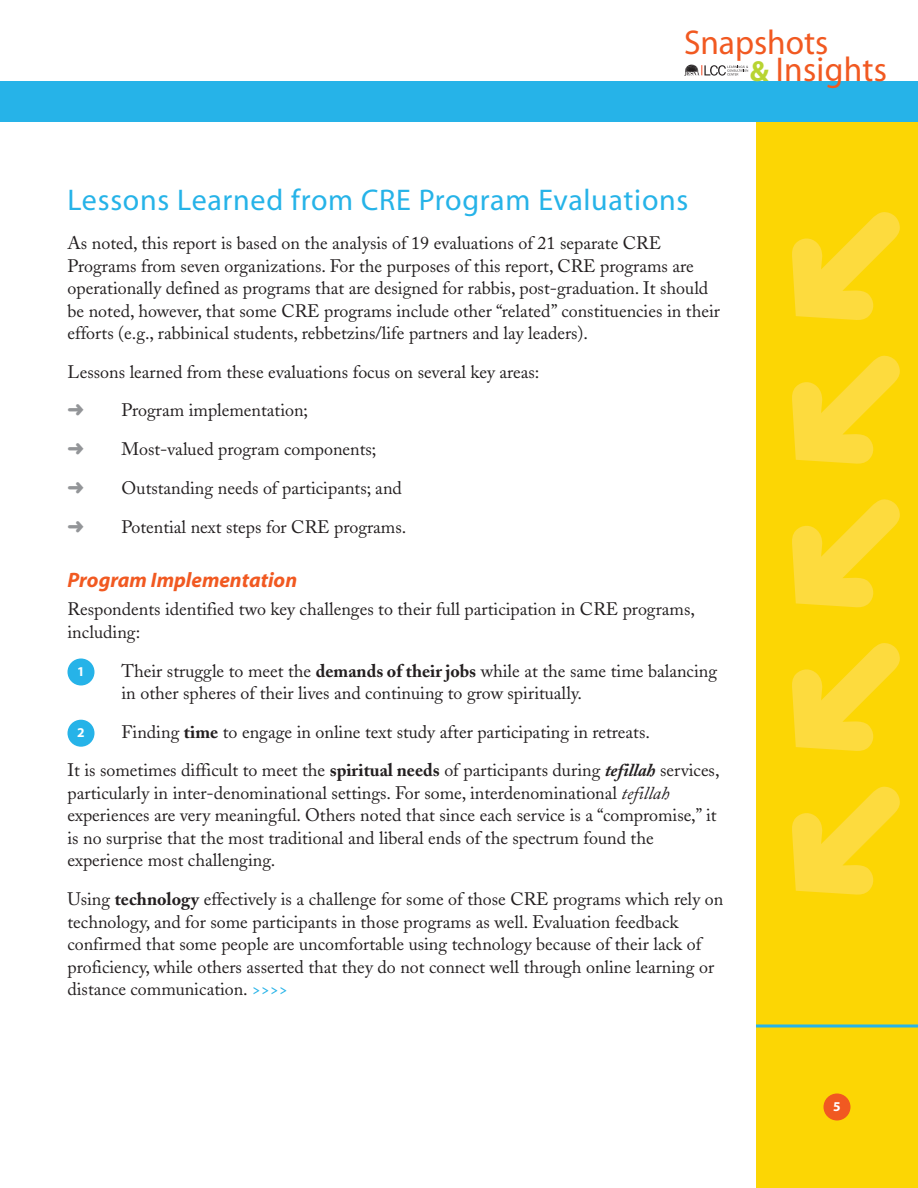
<style>
.page{position:relative;width:918px;height:1188px;background:#fff}
.page>*{position:absolute;margin:0;border:0;box-sizing:border-box;transform-origin:0 0}
.t1{font:34.5px/27px "Myriad";color:#f15921}
.t2{font:30px "Myriad";letter-spacing:.025em;color:#26b3e8}
.t3{font:italic 700 21px "Myriad";color:#f15921}
.t4{font:18px/22.5px "Adobe Caslon";color:#231f20}
.t5{font:700 13.5px "Myriad";color:#fff}
.s1{font-weight:700;font-size:29.1px;color:#b8d432}
.s2{font-weight:700}
.s3{font-weight:700;font-style:italic}
.s4{font-style:italic}
.s5{color:#26b3e8}
</style>
<div class="page">
<div style="left:756px;top:108px;width:162px;height:1080px;background:#fcd604"></div>
<div style="left:0;top:81px;width:918px;height:41px;background:#26b3e8"></div>
<div style="left:68px;top:720px;width:26px;height:27px;background:#26b3e8;border-radius:50%"></div>
<div style="left:68px;top:658px;width:26px;height:28px;background:#26b3e8;border-radius:50%"></div>
<svg style="left:684px;top:65px;width:64px;height:11px"></svg>
<div style="left:824px;top:1094px;width:26px;height:26px;background:#f15921;border-radius:50%"></div>
<svg style="left:756px;top:1024px;width:162px;height:4px"></svg>
<svg style="left:792px;top:212px;width:108px;height:108px"></svg>
<svg style="left:792px;top:355px;width:108px;height:109px"></svg>
<svg style="left:792px;top:499px;width:108px;height:109px"></svg>
<svg style="left:792px;top:643px;width:108px;height:108px"></svg>
<svg style="left:792px;top:786px;width:108px;height:109px"></svg>
<h1 class="t1" style="left:750px;top:32px;width:139px;text-indent:-66px">Snapshots<br><span class="s1">&amp;</span> Insights</h1>
<h2 class="t2" style="left:68px;top:189px;width:622px">Lessons Learned from CRE Program Evaluations</h2>
<p class="t4" style="left:67px;top:234px;width:654px">As noted, this report is based on the analysis of 19 evaluations of 21 separate CRE Programs from seven organizations. For the purposes of this report, CRE programs are operationally defined as programs that are designed for rabbis, post-graduation. It should be noted, however, that some CRE programs include other “related” constituencies in their efforts (e.g., rabbinical students, rebbetzins/life partners and lay leaders).</p>
<p class="t4" style="left:67px;top:363px;width:474px">Lessons learned from these evaluations focus on several key areas:</p>
<p class="t4" style="left:121px;top:401px;width:188px">Program implementation;</p>
<p class="t4" style="left:121px;top:440px;width:257px">Most-valued program components;</p>
<p class="t4" style="left:121px;top:479px;width:282px">Outstanding needs of participants; and</p>
<p class="t4" style="left:121px;top:517px;width:286px">Potential next steps for CRE programs.</p>
<p class="t3" style="left:68px;top:572px;width:231px">Program Implementation</p>
<p class="t4" style="left:67px;top:600px;width:629px">Respondents identified two key challenges to their full participation in CRE programs, including:</p>
<p class="t4" style="left:121px;top:661px;width:597px">Their struggle to meet the <span class="s2">demands of their jobs</span> while at the same time balancing in other spheres of their lives and continuing to grow spiritually.</p>
<p class="t4" style="left:67px;top:714px;width:654px;line-height:38.7px;text-indent:54px">Finding <span class="s2">time</span> to engage in online text study after participating in retreats.<br>It is sometimes difficult to meet the <span class="s2">spiritual needs</span> of participants during <span class="s3">tefillah</span> services,</p>
<p class="t4" style="left:67px;top:784px;width:651px">particularly in inter-denominational settings. For some, interdenominational <span class="s4">tefillah </span>experiences are very meaningful. Others noted that since each service is a “compromise,” it is no surprise that the most traditional and liberal ends of the spectrum found the experience most challenging.</p>
<p class="t4" style="left:67px;top:890px;width:657px">Using <span class="s2">technology</span> effectively is a challenge for some of those CRE programs which rely on technology, and for some participants in those programs as well. Evaluation feedback confirmed that some people are uncomfortable using technology because of their lack of proficiency, while others asserted that they do not connect well through online learning or distance communication. <span class="s5">&gt;&gt;&gt;&gt;</span></p>
<p class="t5" style="left:77px;top:667px;width:9px">1</p>
<p class="t5" style="left:77px;top:728px;width:9px">2</p>
<p class="t5" style="left:833px;top:1102px;width:9px">5</p>
</div>
